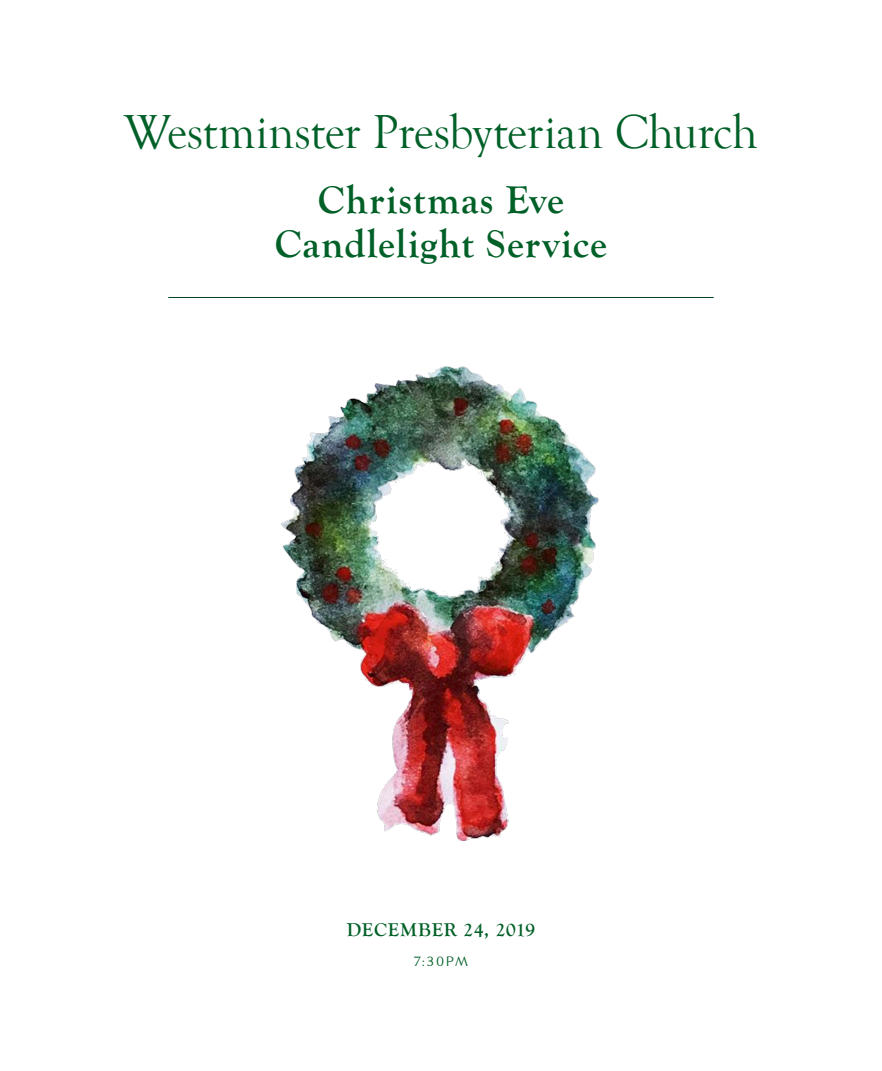
<style>
.page{position:relative;width:882px;height:1071px;background:#fff}
.page>*{position:absolute;margin:0;border:0;box-sizing:border-box;transform-origin:0 0}
.t1{font:49px "Goudy Old Style T";letter-spacing:-.005em;color:#006027}
.t2{font:700 40.25px/43.8px "Goudy Old Style T";letter-spacing:.03em;color:#006027;text-align:center}
.t3{font:700 19.25px "Goudy Old Style T";letter-spacing:.04em;color:#006027}
.t4{font:14px "Contax Sans 55";color:#006027}
</style>
<div class="page">
<hr style="left:168px;top:297px;width:546px;height:1px;background:#004425">
<img style="left:281px;top:366px;width:318px;height:474px">
<p class="t1" style="left:124px;top:105px;width:635px">Westminster Presbyterian Church</p>
<p class="t2" style="left:275px;top:178px;width:334px">Christmas Eve<br>Candlelight Service</p>
<p class="t3" style="left:347px;top:919px;width:190px">DECEMBER 24, 2019</p>
<p class="t4" style="left:414px;top:952px;width:56px">7:30PM</p>
</div>
